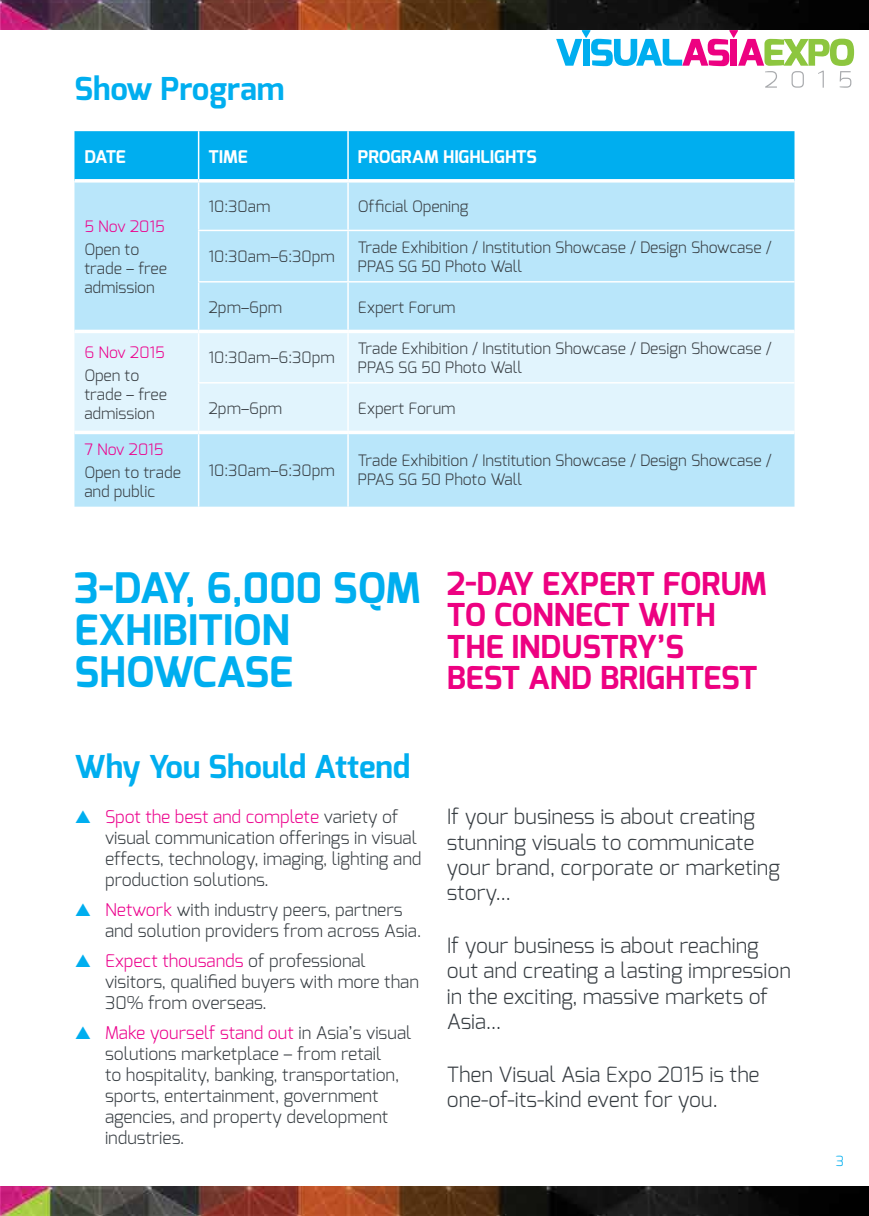
<style>
.page{position:relative;width:869px;height:1216px;background:#fff}
.page>*{position:absolute;margin:0;border:0;box-sizing:border-box;transform-origin:0 0}
.t1{font:700 42px/42px "Exo";color:#00aeef}
.t2{font:700 31.5px/31.5px "Exo";color:#ed0181}
.t3{font:700 31.5px "Exo";color:#00aeef}
.t4{font:300 21px/25.2px "Exo";color:#373d42}
.t5{font:300 17.5px/21px "Exo";color:#373d42}
.t6{font:700 17.5px "Exo";color:#fff}
.t7{font:300 15.75px/18.9px "Exo";color:#373d42}
.t8{font:300 15.75px "Exo";color:#ec008c}
.t9{font:300 14px "Exo";color:#00aeef}
.s1{color:#ec008c}
</style>
<div class="page">
<img style="left:0;top:0;width:868px;height:30px">
<img style="left:0;top:1186px;width:868px;height:29px">
<svg style="left:556px;top:30px;width:297px;height:58px"></svg>
<div style="left:74px;top:131px;width:720px;height:48px;background:#00aeef"></div>
<div style="left:74px;top:182px;width:720px;height:324px;background:#b9e6fa"></div>
<div style="left:74px;top:333px;width:720px;height:97px;background:#e1f4fd"></div>
<hr style="left:198px;top:131px;width:1px;height:48px;background:#fff">
<hr style="left:347px;top:131px;width:1px;height:48px;background:#fff">
<hr style="left:198px;top:182px;width:1px;height:48px;background:#fff">
<hr style="left:347px;top:182px;width:1px;height:48px;background:#fff">
<hr style="left:198px;top:230px;width:150px;height:1px;background:#fff">
<hr style="left:198px;top:231px;width:1px;height:50px;background:#fff">
<hr style="left:348px;top:230px;width:446px;height:1px;background:#fff">
<hr style="left:347px;top:231px;width:1px;height:50px;background:#fff">
<hr style="left:198px;top:281px;width:150px;height:1px;background:#fff">
<hr style="left:198px;top:282px;width:1px;height:48px;background:#fff">
<hr style="left:348px;top:281px;width:446px;height:1px;background:#fff">
<hr style="left:347px;top:282px;width:1px;height:48px;background:#fff">
<hr style="left:198px;top:333px;width:1px;height:49px;background:#fff">
<hr style="left:347px;top:333px;width:1px;height:49px;background:#fff">
<hr style="left:198px;top:382px;width:150px;height:1px;background:#fff">
<hr style="left:198px;top:383px;width:1px;height:47px;background:#fff">
<hr style="left:348px;top:382px;width:446px;height:1px;background:#fff">
<hr style="left:347px;top:383px;width:1px;height:47px;background:#fff">
<hr style="left:198px;top:434px;width:1px;height:72px;background:#fff">
<hr style="left:347px;top:434px;width:1px;height:72px;background:#fff">
<hr style="left:198px;top:330px;width:150px;height:3px;background:#fff">
<hr style="left:348px;top:330px;width:446px;height:3px;background:#fff">
<svg style="left:198px;top:430px;width:150px;height:4px"></svg>
<svg style="left:348px;top:430px;width:446px;height:4px"></svg>
<svg style="left:74px;top:430px;width:124px;height:4px"></svg>
<hr style="left:74px;top:330px;width:124px;height:3px;background:#fff">
<h2 class="t3" style="left:74px;top:68px;width:211px">SHOW PROGRAM</h2>
<p class="t6" style="left:84px;top:145px;width:43px">DATE</p>
<p class="t6" style="left:208px;top:145px;width:41px">TIME</p>
<p class="t6" style="left:358px;top:145px;width:179px">PROGRAM HIGHLIGHTS</p>
<p class="t8" style="left:84px;top:216px;width:82px">5 Nov 2015</p>
<p class="t7" style="left:84px;top:240px;width:84px">Open to trade – free admission</p>
<p class="t8" style="left:84px;top:342px;width:82px">6 Nov 2015</p>
<p class="t7" style="left:84px;top:365px;width:84px">Open to trade – free admission</p>
<p class="t7" style="left:208px;top:197px;width:63px">10:30am</p>
<p class="t7" style="left:358px;top:197px;width:112px">Official Opening</p>
<p class="t7" style="left:208px;top:247px;width:128px">10:30am–6:30pm</p>
<p class="t7" style="left:358px;top:238px;width:415px">Trade Exhibition / Institution Showcase / Design Showcase /<br>PPAS SG 50 Photo Wall</p>
<p class="t7" style="left:208px;top:298px;width:75px">2pm–6pm</p>
<p class="t7" style="left:358px;top:298px;width:99px">Expert Forum</p>
<p class="t7" style="left:208px;top:348px;width:128px">10:30am–6:30pm</p>
<p class="t7" style="left:358px;top:339px;width:415px">Trade Exhibition / Institution Showcase / Design Showcase /<br>PPAS SG 50 Photo Wall</p>
<p class="t7" style="left:208px;top:399px;width:75px">2pm–6pm</p>
<p class="t7" style="left:358px;top:399px;width:99px">Expert Forum</p>
<p class="t8" style="left:84px;top:439px;width:81px">7 Nov 2015</p>
<p class="t7" style="left:84px;top:462px;width:98px">Open to trade and public</p>
<p class="t7" style="left:208px;top:460px;width:128px">10:30am–6:30pm</p>
<p class="t7" style="left:358px;top:451px;width:415px">Trade Exhibition / Institution Showcase / Design Showcase /<br>PPAS SG 50 Photo Wall</p>
<h1 class="t1" style="left:74px;top:567px;width:348px">3-DAY, 6,000 SQM<br>EXHIBITION<br>SHOWCASE</h1>
<h2 class="t3" style="left:74px;top:746px;width:337px">WHY YOU SHOULD ATTEND</h2>
<p class="t5" style="left:105px;top:806px;width:318px"><span class="s1">Spot the best and complete</span> variety of visual communication offerings in visual effects, technology, imaging, lighting and production solutions.</p>
<p class="t5" style="left:105px;top:899px;width:317px"><span class="s1">Network</span> with industry peers, partners and solution providers from across Asia.</p>
<p class="t5" style="left:105px;top:949px;width:315px"><span class="s1">Expect thousands</span> of professional visitors, qualified buyers with more than<br>30% from overseas.</p>
<p class="t5" style="left:105px;top:1021px;width:308px"><span class="s1">Make yourself stand out</span> in Asia’s visual solutions marketplace – from retail<br>to hospitality, banking, transportation, sports, entertainment, government agencies, and property development industries.</p>
<h2 class="t2" style="left:446px;top:568px;width:322px">2-DAY EXPERT FORUM<br>TO CONNECT WITH<br>THE INDUSTRY’S<br>BEST AND BRIGHTEST</h2>
<p class="t4" style="left:446px;top:804px;width:334px">If your business is about creating stunning visuals to communicate your brand, corporate or marketing story...</p>
<p class="t4" style="left:446px;top:932px;width:345px">If your business is about reaching out and creating a lasting impression in the exciting, massive markets of<br>Asia...</p>
<p class="t4" style="left:446px;top:1061px;width:314px">Then Visual Asia Expo 2015 is the one-of-its-kind event for you.</p>
<p class="t9" style="left:835px;top:1152px;width:10px">3</p>
</div>
